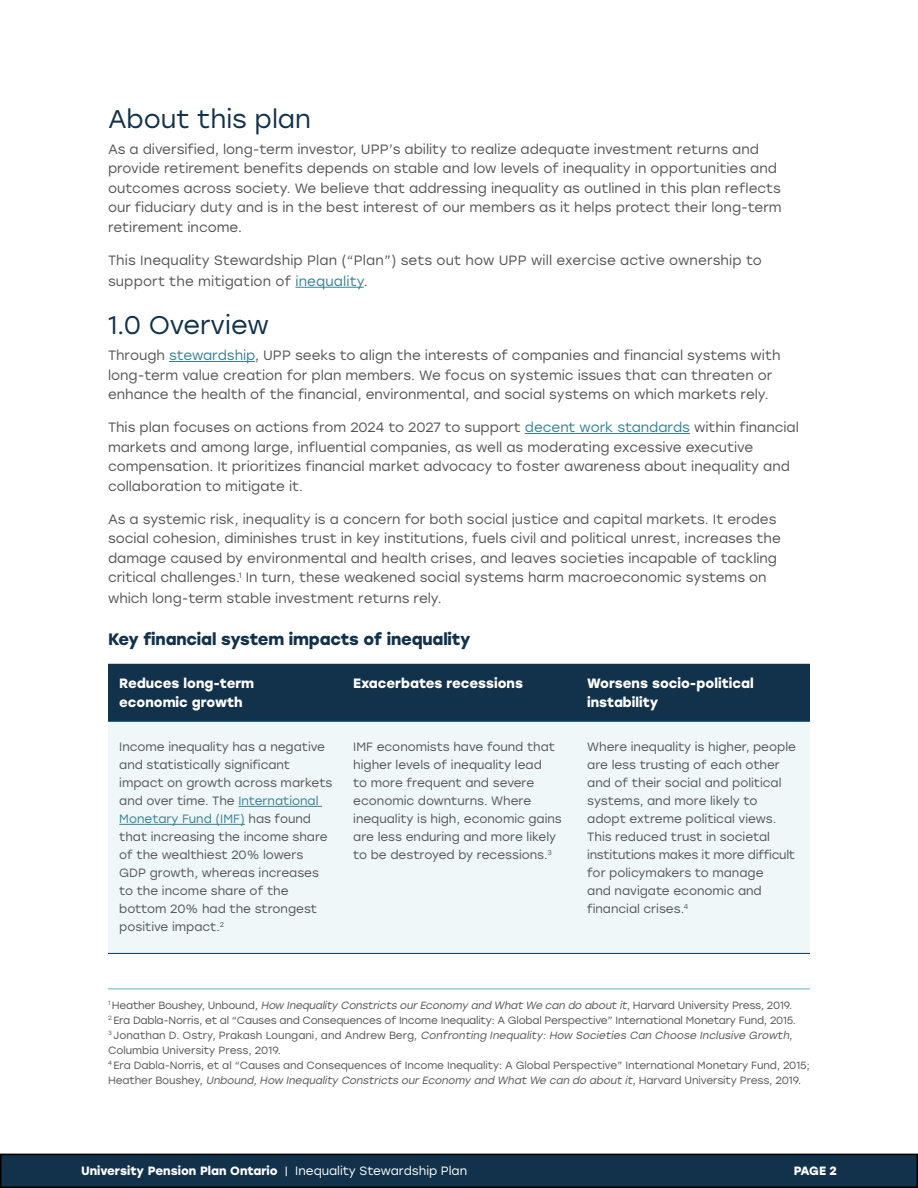
<style>
.page{position:relative;width:918px;height:1188px;background:#fff}
.page>*{position:absolute;margin:0;border:0;box-sizing:border-box;transform-origin:0 0}
.Heading_-_H2{font:25.5px "Stolzl";color:#12314a}
.Heading_-_H3{font:700 16.5px "Stolzl";letter-spacing:-.01em;color:#12314a}
.Body_copy_-_P{font:13.5px/19.5px "Stolzl";color:#555}
.Table_header_white_-_P{font:700 13.5px/19.5px "Stolzl";color:#fff}
.Table_body_grey_-_P{font:12px/18px "Stolzl";color:#555}
.t1{font:700 12px "Stolzl";color:#fff}
.Footnote_-_P{font:10.5px/15px "Stolzl";letter-spacing:-.01em;color:#555}
.Footnote_-_P-2{font:italic 10.5px "Stolzl";color:#555}
.s1{color:#388094}
.s2{font-style:normal}
.s3{font-style:italic}
.s4{font-weight:400}
</style>
<div class="page">
<div style="left:1px;top:1154px;width:916px;height:33px;background:#12314a"></div>
<div style="left:0;top:1154px;width:918px;height:34px;border:2px solid #000"></div>
<hr style="left:108px;top:989px;width:702px;height:1px;background:#61b0bf">
<hr style="left:295px;top:287px;width:69px;height:1px;background:#388094">
<hr style="left:169px;top:361px;width:86px;height:1px;background:#388094">
<hr style="left:525px;top:433px;width:165px;height:1px;background:#388094">
<div style="left:108px;top:664px;width:702px;height:56px;background:#12314a"></div>
<div style="left:108px;top:722px;width:702px;height:231px;background:#eff7f9"></div>
<hr style="left:108px;top:953px;width:234px;height:1px;background:#083a5b">
<hr style="left:342px;top:953px;width:234px;height:1px;background:#083a5b">
<hr style="left:576px;top:953px;width:234px;height:1px;background:#083a5b">
<hr style="left:108px;top:720px;width:234px;height:2px;background:#083a5b">
<hr style="left:342px;top:720px;width:234px;height:2px;background:#083a5b">
<hr style="left:576px;top:720px;width:234px;height:2px;background:#083a5b">
<hr style="left:238px;top:806px;width:84px;height:1px;background:#388094">
<hr style="left:119px;top:824px;width:126px;height:1px;background:#388094">
<h2 class="Heading_-_H2" style="left:108px;top:101px;width:205px">About this plan</h2>
<p class="Body_copy_-_P" style="left:108px;top:139px;width:675px">As a diversified, long-term investor, UPP’s ability to realize adequate investment returns and provide retirement benefits depends on stable and low levels of inequality in opportunities and outcomes across society. We believe that addressing inequality as outlined in this plan reflects our fiduciary duty and is in the best interest of our members as it helps protect their long-term retirement income.</p>
<p class="Body_copy_-_P" style="left:108px;top:249px;width:655px;line-height:21px">This Inequality Stewardship Plan (“Plan”) sets out how UPP will exercise active ownership to support the mitigation of <span class="s1">inequality</span>.</p>
<h2 class="Heading_-_H2" style="left:108px;top:307px;width:162px">1.0 Overview</h2>
<p class="Body_copy_-_P" style="left:108px;top:345px;width:674px">Through <span class="s1">stewardship</span>, UPP seeks to align the interests of companies and financial systems with long-term value creation for plan members. We focus on systemic issues that can threaten or enhance the health of the financial, environmental, and social systems on which markets rely.</p>
<p class="Body_copy_-_P" style="left:108px;top:417px;width:692px">This plan focuses on actions from 2024 to 2027 to support <span class="s1">decent work standards</span> within financial markets and among large, influential companies, as well as moderating excessive executive compensation. It prioritizes financial market advocacy to foster awareness about inequality and collaboration to mitigate it.</p>
<p class="Body_copy_-_P" style="left:108px;top:509px;width:674px">As a systemic risk, inequality is a concern for both social justice and capital markets. It erodes social cohesion, diminishes trust in key institutions, fuels civil and political unrest, increases the damage caused by environmental and health crises, and leaves societies incapable of tackling critical challenges.<sup>1</sup> In turn, these weakened social systems harm macroeconomic systems on</p>
<p class="Body_copy_-_P" style="left:108px;top:588px;width:335px">which long-term stable investment returns rely.</p>
<h3 class="Heading_-_H3" style="left:108px;top:627px;width:364px">Key financial system impacts of inequality</h3>
<p class="Table_header_white_-_P" style="left:119px;top:672px;width:136px">Reduces long-term economic growth</p>
<p class="Table_header_white_-_P" style="left:353px;top:672px;width:171px">Exacerbates recessions</p>
<p class="Table_header_white_-_P" style="left:587px;top:672px;width:168px">Worsens socio-political instability</p>
<p class="Table_body_grey_-_P" style="left:119px;top:737px;width:215px">Income inequality has a negative and statistically significant impact on growth across markets and over time. The <span class="s1">International<br>Monetary Fund (IMF)</span> has found that increasing the income share of the wealthiest 20% lowers<br>GDP growth, whereas increases to the income share of the bottom 20% had the strongest positive impact.<sup>2</sup></p>
<p class="Table_body_grey_-_P" style="left:353px;top:737px;width:210px">IMF economists have found that higher levels of inequality lead<br>to more frequent and severe economic downturns. Where inequality is high, economic gains are less enduring and more likely to be destroyed by recessions.<sup>3</sup></p>
<p class="Table_body_grey_-_P" style="left:587px;top:737px;width:210px">Where inequality is higher, people are less trusting of each other and of their social and political systems, and more likely to adopt extreme political views.<br>This reduced trust in societal institutions makes it more difficult for policymakers to manage<br>and navigate economic and financial crises.<sup>4</sup></p>
<p class="Footnote_-_P-2" style="left:108px;top:998px;width:686px"><sup>1</sup> <span class="s2">Heather Boushey, Unbound,</span> How Inequality Constricts ourEconomy and What We can do about it<span class="s2">, Harvard University Press, 2019.</span></p>
<p class="Footnote_-_P" style="left:108px;top:1012px;width:690px"><sup>2</sup> Era Dabla-Norris, et al “Causes and Consequences of Income Inequality: A Global Perspective” International Monetary Fund, 2015.</p>
<p class="Footnote_-_P" style="left:108px;top:1027px;width:686px"><sup>3</sup> J o n a t h a n D . O s t ry, P r a ka s h L o u n g a n i , a n d A n d r ew B e r g , <span class="s3">Confronting Inequality: How Societies Can Choose Inclusive Growth</span>,<br>Columbia University Press, 2019.</p>
<p class="Footnote_-_P" style="left:108px;top:1057px;width:703px"><sup>4</sup> Era Dabla-Norris, et al “Causes and Consequences of Income Inequality: A Global Perspective” International Monetary Fund, 2015;<br>H e a t h e r B o u s h ey, <span class="s3">Unbound,How Inequality Constricts ourEconomy and What We can do about it</span>, H a rva r d U n i ve rs i ty P re s s , 2 0 1 9.</p>
<p class="t1" style="left:81px;top:1162px;width:388px">University Pension Plan Ontario <span class="s4">| Inequality Stewardship Plan</span></p>
<p class="t1" style="left:794px;top:1162px;width:45px">PAGE 2</p>
</div>
